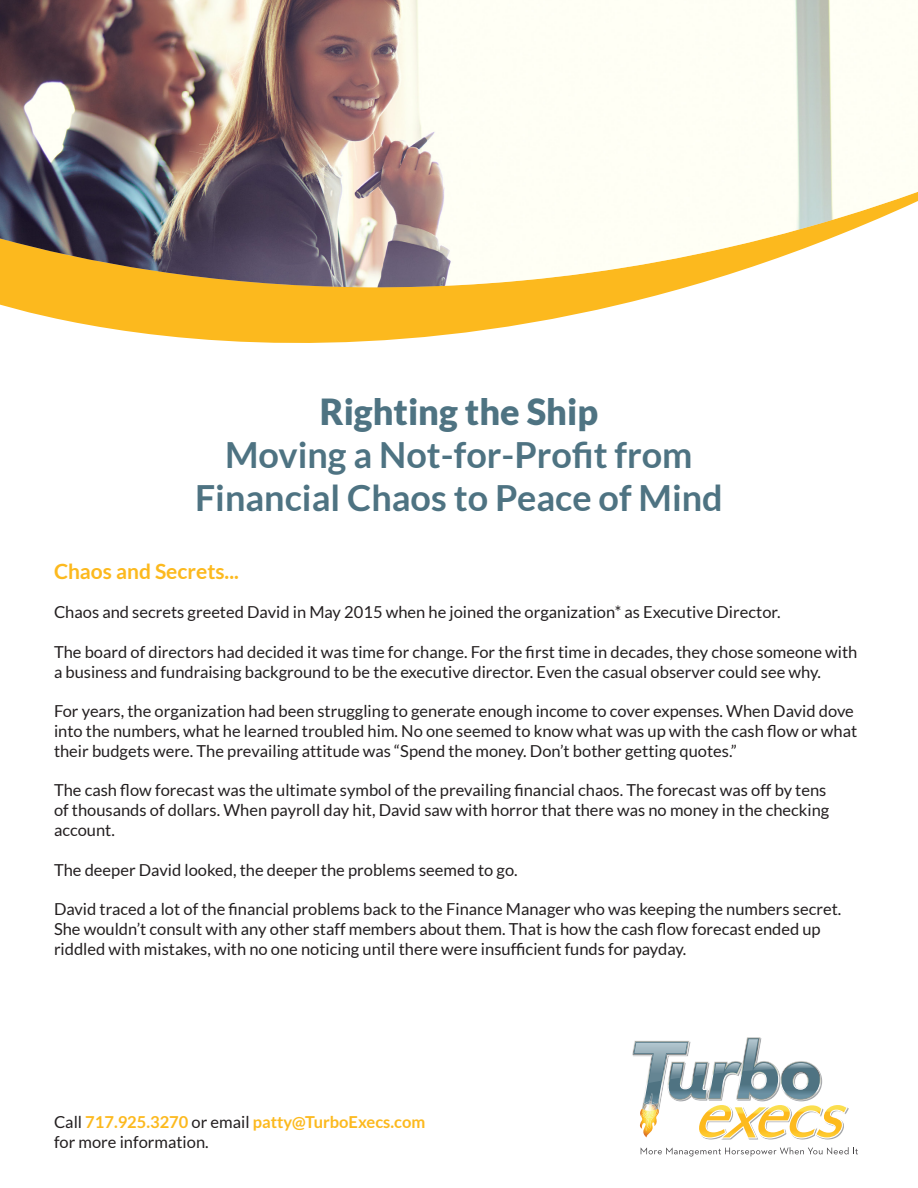
<style>
.page{position:relative;width:918px;height:1188px;background:#fff}
.page>*{position:absolute;margin:0;border:0;box-sizing:border-box;transform-origin:0 0}
.t1{font:700 36px "Lato";color:#4e7382}
.t2{font:900 36px "Lato";color:#4e7382}
.t3{font:700 21px "Lato";color:#fcb91e}
.t4{font:16.5px/19.8px "Lato";color:#231f20}
.t5{font:700 16.5px "Lato";color:#fcb91e}
.s1{font-weight:400;color:#231f20}
</style>
<div class="page">
<img style="left:0;top:0;width:918px;height:339px">
<img style="left:721px;top:1139px;width:49px;height:1px">
<svg style="left:641px;top:1147px;width:217px;height:9px"></svg>
<svg style="left:632px;top:1037px;width:216px;height:102px"></svg>
<p class="t2" style="left:320px;top:391px;width:280px">Righting the Ship</p>
<p class="t1" style="left:225px;top:434px;width:469px">Moving a Not-for-Profit from</p>
<p class="t1" style="left:195px;top:478px;width:529px">Financial Chaos to Peace of Mind</p>
<p class="t3" style="left:54px;top:559px;width:186px">Chaos and Secrets...</p>
<p class="t4" style="left:54px;top:602px;width:728px">Chaos and secrets greeted David in May 2015 when he joined the organization* as Executive Director.</p>
<p class="t4" style="left:54px;top:642px;width:805px">The board of directors had decided it was time for change. For the first time in decades, they chose someone with a business and fundraising background to be the executive director. Even the casual observer could see why.</p>
<p class="t4" style="left:54px;top:701px;width:805px">For years, the organization had been struggling to generate enough income to cover expenses. When David dove into the numbers, what he learned troubled him. No one seemed to know what was up with the cash flow or what their budgets were. The prevailing attitude was “Spend the money. Don’t bother getting quotes.”</p>
<p class="t4" style="left:54px;top:780px;width:777px">The cash flow forecast was the ultimate symbol of the prevailing financial chaos. The forecast was off by tens of thousands of dollars. When payroll day hit, David saw with horror that there was no money in the checking account.</p>
<p class="t4" style="left:54px;top:860px;width:465px">The deeper David looked, the deeper the problems seemed to go.</p>
<p class="t4" style="left:54px;top:899px;width:789px">David traced a lot of the financial problems back to the Finance Manager who was keeping the numbers secret.<br>She wouldn’t consult with any other staff members about them. That is how the cash flow forecast ended up riddled with mistakes, with no one noticing until there were insufficient funds for payday.</p>
<p class="t5" style="left:54px;top:1113px;width:373px"><span class="s1">Call</span> 717.925.3270 <span class="s1">or email</span> patty@TurboExecs.com</p>
<p class="t4" style="left:54px;top:1132px;width:156px">for more information.</p>
</div>
